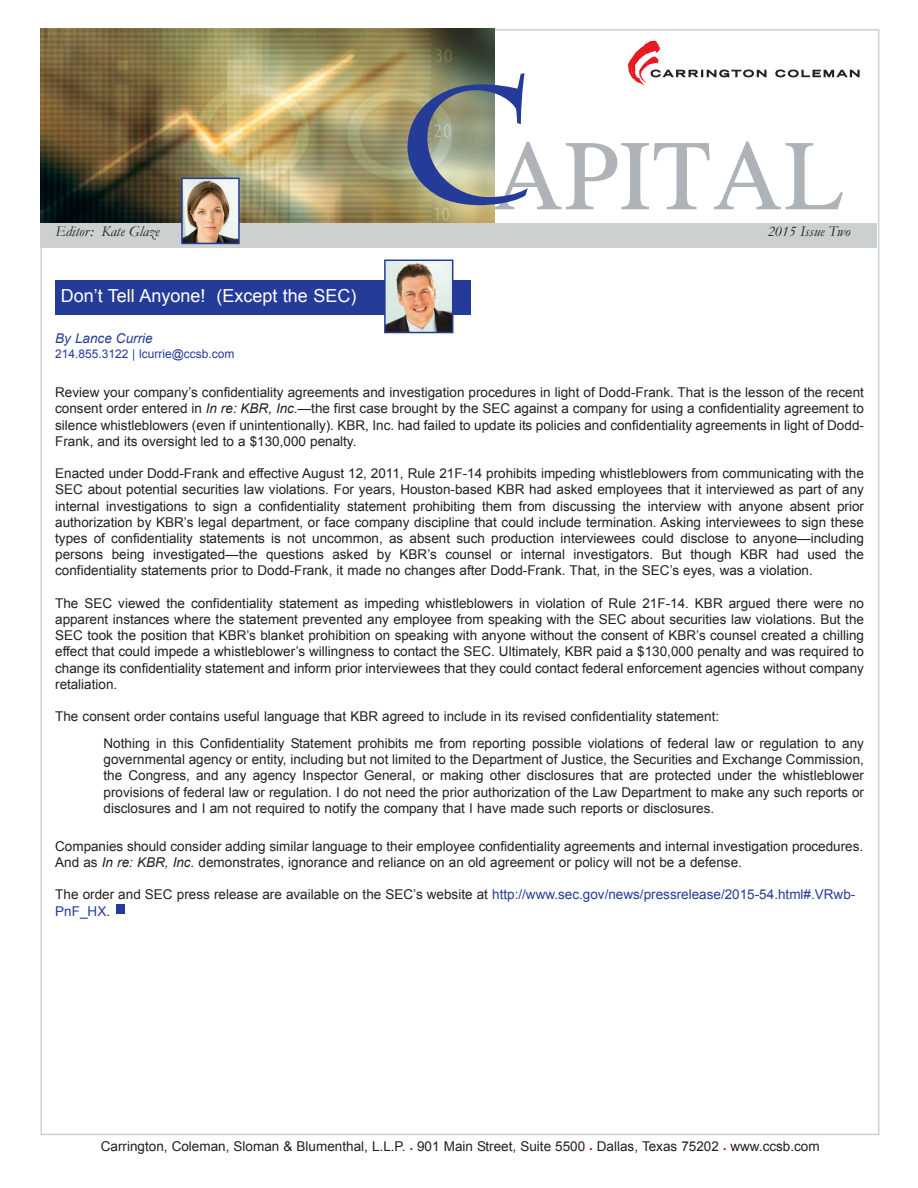
<style>
.page{position:relative;width:918px;height:1188px;background:#fff}
.page>*{position:absolute;margin:0;border:0;box-sizing:border-box;transform-origin:0 0}
.t1{font:97.5px "CG Times";color:#aeb3b8}
.t2{font:18px "Arial";color:#fff}
.t3{font:italic 15px "Garamond";color:#231f20}
.t4{font:13.5px/16.2px "Arial";color:#231f20;text-align:justify}
.t5{font:13.5px/16.2px "Arial";color:#243c97}
.t6{font:italic 13.5px "Arial";color:#243c97}
.t7{font:12px "Arial";color:#243c97}
.s1{font-family:"Charlemagne Std";font-weight:700;font-size:165px;color:#243c97}
.s2{font-style:italic}
.s3{color:#231f20}
.s4{font-family:"Verdana";font-size:6px;color:#a9151c}
</style>
<div class="page">
<img style="left:40px;top:29px;width:454px;height:194px">
<svg style="left:628px;top:41px;width:232px;height:44px"></svg>
<div style="left:40px;top:223px;width:838px;height:25px;background:#cdd0d0"></div>
<img style="left:184px;top:181px;width:53px;height:60px">
<div style="left:181px;top:178px;width:59px;height:66px;border:2px solid #243c97"></div>
<div style="left:55px;top:281px;width:416px;height:34px;background:#243c97"></div>
<img style="left:387px;top:263px;width:63px;height:67px">
<div style="left:384px;top:260px;width:69px;height:73px;border:2px solid #243c97"></div>
<div style="left:116px;top:904px;width:9px;height:10px;background:#243c97"></div>
<h1 class="t1" style="left:398px;top:121px;width:447px"><span class="s1">c</span>APITAL</h1>
<p class="t3" style="left:56px;top:224px;width:106px">Editor: Kate Glaze</p>
<p class="t3" style="left:768px;top:223px;width:84px">2015 Issue Two</p>
<h2 class="t2" style="left:61px;top:286px;width:297px">Don’t Tell Anyone! (Except the SEC)</h2>
<p class="t6" style="left:55px;top:331px;width:99px">By Lance Currie</p>
<p class="t7" style="left:55px;top:347px;width:181px">214.855.3122 | lcurrie@ccsb.com</p>
<p class="t4" style="left:55px;top:384px;width:810px">Review your company’s confidentiality agreements and investigation procedures in light of Dodd-Frank. That is the lesson of the recent consent order entered in <span class="s2">In re: KBR, Inc.</span>—the first case brought by the SEC against a company for using a confidentiality agreement to silence whistleblowers (even if unintentionally). KBR, Inc. had failed to update its policies and confidentiality agreements in light of Dodd-Frank, and its oversight led to a $130,000 penalty.</p>
<p class="t4" style="left:55px;top:465px;width:810px">Enacted under Dodd-Frank and effective August 12, 2011, Rule 21F-14 prohibits impeding whistleblowers from communicating with the SEC about potential securities law violations. For years, Houston-based KBR had asked employees that it interviewed as part of any internal investigations to sign a confidentiality statement prohibiting them from discussing the interview with anyone absent prior authorization by KBR’s legal department, or face company discipline that could include termination. Asking interviewees to sign these types of confidentiality statements is not uncommon, as absent such production interviewees could disclose to anyone—including persons being investigated—the questions asked by KBR’s counsel or internal investigators. But though KBR had used the confidentiality statements prior to Dodd-Frank, it made no changes after Dodd-Frank. That, in the SEC’s eyes, was a violation.</p>
<p class="t4" style="left:55px;top:595px;width:810px">The SEC viewed the confidentiality statement as impeding whistleblowers in violation of Rule 21F-14. KBR argued there were no apparent instances where the statement prevented any employee from speaking with the SEC about securities law violations. But the SEC took the position that KBR’s blanket prohibition on speaking with anyone without the consent of KBR’s counsel created a chilling effect that could impede a whistleblower’s willingness to contact the SEC. Ultimately, KBR paid a $130,000 penalty and was required to change its confidentiality statement and inform prior interviewees that they could contact federal enforcement agencies without company retaliation.</p>
<p class="t4" style="left:55px;top:708px;width:665px">The consent order contains useful language that KBR agreed to include in its revised confidentiality statement:</p>
<p class="t4" style="left:103px;top:735px;width:762px">Nothing in this Confidentiality Statement prohibits me from reporting possible violations of federal law or regulation to any governmental agency or entity, including but not limited to the Department of Justice, the Securities and Exchange Commission, the Congress, and any agency Inspector General, or making other disclosures that are protected under the whistleblower provisions of federal law or regulation. I do not need the prior authorization of the Law Department to make any such reports or disclosures and I am not required to notify the company that I have made such reports or disclosures.</p>
<p class="t4" style="left:55px;top:838px;width:810px">Companies should consider adding similar language to their employee confidentiality agreements and internal investigation procedures.<br>And as <span class="s2">In re: KBR, Inc.</span> demonstrates, ignorance and reliance on an old agreement or policy will not be a defense.</p>
<p class="t5" style="left:55px;top:887px;width:802px"><span class="s3">The order and SEC press release are available on the SEC’s website at</span> http://www.sec.gov/news/pressrelease/2015-54.html#.VRwb-<br>PnF_HX<span class="s3">.</span></p>
<p class="t4" style="left:101px;top:1138px;width:720px">Carrington, Coleman, Sloman &amp; Blumenthal, L.L.P. <span class="s4">•</span> 901 Main Street, Suite 5500 <span class="s4">•</span> Dallas, Texas 75202 <span class="s4">•</span> www.ccsb.com</p>
</div>
